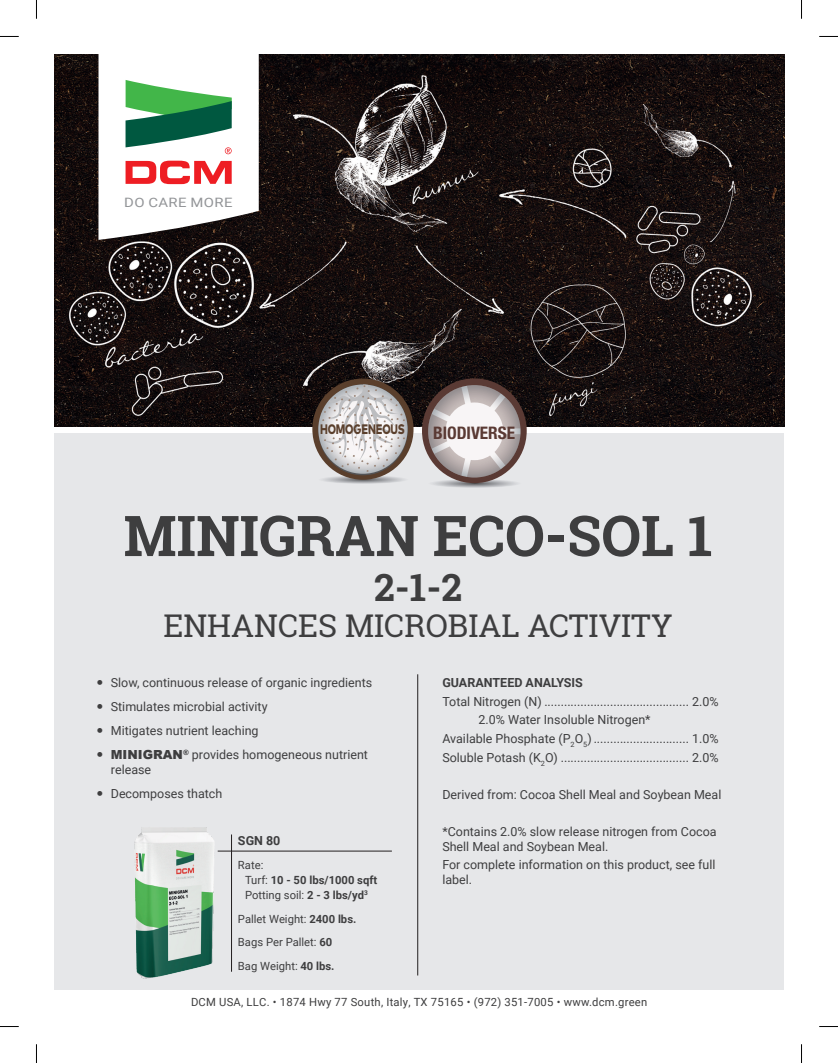
<style>
.page{position:relative;width:838px;height:1063px;background:#fff}
.page>*{position:absolute;margin:0;border:0;box-sizing:border-box;transform-origin:0 0}
.t1{font:700 56.25px "Roboto Slab";color:#3e3e3f}
.t2{font:700 37.5px "Roboto Slab";color:#3e3e3f}
.t3{font:31.25px "Roboto Slab";color:#3e3e3f}
.t4{font:700 condensed 17.25px "Helvetica Neue LT";letter-spacing:-.005em;color:#5a3a34}
.t5{font:800 13.75px "Mark Pro";letter-spacing:-.015em;color:#5a3f2c;scale:.75 1}
.t6{font:12.88px "Roboto";letter-spacing:.025em;color:#939598;scale:1.15 1}
.t7{font:12.5px/23.9px "Roboto";color:#3e3e3f}
.t8{font:700 12.5px "Roboto";color:#3e3e3f}
.t9{font:11.25px "Roboto";letter-spacing:.02em;color:#3e3e3f}
.t10{font:11.25px/23.9px "Roboto";color:#3e3e3f}
.t11{font:700 11.25px/15px "Roboto";color:#3e3e3f}
.s1{font-family:"Arial";font-weight:900}
.s2{font-weight:400}
.s3{font-weight:700}
</style>
<div class="page">
<div style="left:54px;top:433px;width:730px;height:557px;background:#e6e7e9"></div>
<img style="left:54px;top:54px;width:730px;height:372px">
<img style="left:134px;top:827px;width:96px;height:152px">
<hr style="left:231px;top:834px;width:1px;height:138px;background:#231f20">
<hr style="left:218px;top:851px;width:174px;height:1px;background:#231f20">
<div style="left:312px;top:379px;width:102px;height:101px;background:#5a3f2c;border-radius:50%"></div>
<svg style="left:317px;top:384px;width:91px;height:100px"></svg>
<div style="left:422px;top:379px;width:105px;height:104px;background:#5a3a34;border-radius:50%"></div>
<svg style="left:427px;top:385px;width:94px;height:103px"></svg>
<svg style="left:98px;top:54px;width:161px;height:186px"></svg>
<hr style="left:417px;top:674px;width:1px;height:301px;background:#231f20">
<svg style="left:0;top:36px;width:19px;height:1px"></svg>
<svg style="left:819px;top:36px;width:19px;height:1px"></svg>
<svg style="left:0;top:1026px;width:19px;height:1px"></svg>
<svg style="left:819px;top:1026px;width:19px;height:1px"></svg>
<svg style="left:36px;top:0;width:1px;height:19px"></svg>
<svg style="left:36px;top:1044px;width:1px;height:19px"></svg>
<svg style="left:801px;top:0;width:1px;height:19px"></svg>
<svg style="left:801px;top:1044px;width:1px;height:19px"></svg>
<p class="t6" style="left:124px;top:193px;width:96px">DO CARE MORE</p>
<p class="t5" style="left:320px;top:419px;width:115px">HOMOGENEOUS</p>
<h3 class="t4" style="left:433px;top:422px;width:83px">BIODIVERSE</h3>
<h1 class="t1" style="left:124px;top:497px;width:591px">MINIGRAN ECO-SOL 1</h1>
<h2 class="t2" style="left:374px;top:562px;width:89px">2-1-2</h2>
<h3 class="t3" style="left:163px;top:605px;width:511px">ENHANCES MICROBIAL ACTIVITY</h3>
<p class="t7" style="left:111px;top:671px;width:263px">Slow, continuous release of organic ingredients Stimulates microbial activity<br>Mitigates nutrient leaching<br><span class="s1">MINIGRAN</span><sup>®</sup> provides homogeneous nutrient</p>
<p class="t7" style="left:111px;top:757px;width:113px">release<br>Decomposes thatch</p>
<p class="t8" style="left:238px;top:832px;width:44px">SGN 80</p>
<p class="t11" style="left:245px;top:857px;width:134px;text-indent:-7px"><span class="s2">Rate:<br>Turf:</span> 10 - 50 lbs/1000 sqft<br><span class="s2">Potting soil:</span> 2 - 3 lbs/yd<sup>3</sup></p>
<p class="t10" style="left:238px;top:906px;width:120px">Pallet Weight: <span class="s3">2400 lbs.<br></span>Bags Per Pallet: <span class="s3">60<br></span>Bag Weight: <span class="s3">40 lbs.</span></p>
<p class="t8" style="left:442px;top:674px;width:142px">GUARANTEED ANALYSIS</p>
<p class="t7" style="left:442px;top:689px;width:278px">Total Nitrogen (N) ............................................ 2.0%</p>
<p class="t7" style="left:479px;top:708px;width:174px">2.0% Water Insoluble Nitrogen*</p>
<p class="t7" style="left:442px;top:726px;width:278px">Available Phosphate (P<sub>2</sub>O<sub>5</sub>) ............................. 1.0%</p>
<p class="t7" style="left:442px;top:745px;width:278px">Soluble Potash (K<sub>2</sub>O) ....................................... 2.0%</p>
<p class="t7" style="left:442px;top:782px;width:281px">Derived from: Cocoa Shell Meal and Soybean Meal</p>
<p class="t7" style="left:442px;top:823px;width:276px;line-height:15px">*Contains 2.0% slow release nitrogen from Cocoa<br>Shell Meal and Soybean Meal.</p>
<p class="t7" style="left:442px;top:857px;width:275px;line-height:15px">For complete information on this product, see full label.</p>
<p class="t9" style="left:191px;top:994px;width:458px">DCM USA, LLC. • 1874 Hwy 77 South, Italy, TX 75165 • (972) 351-7005 • www.dcm.green</p>
</div>
